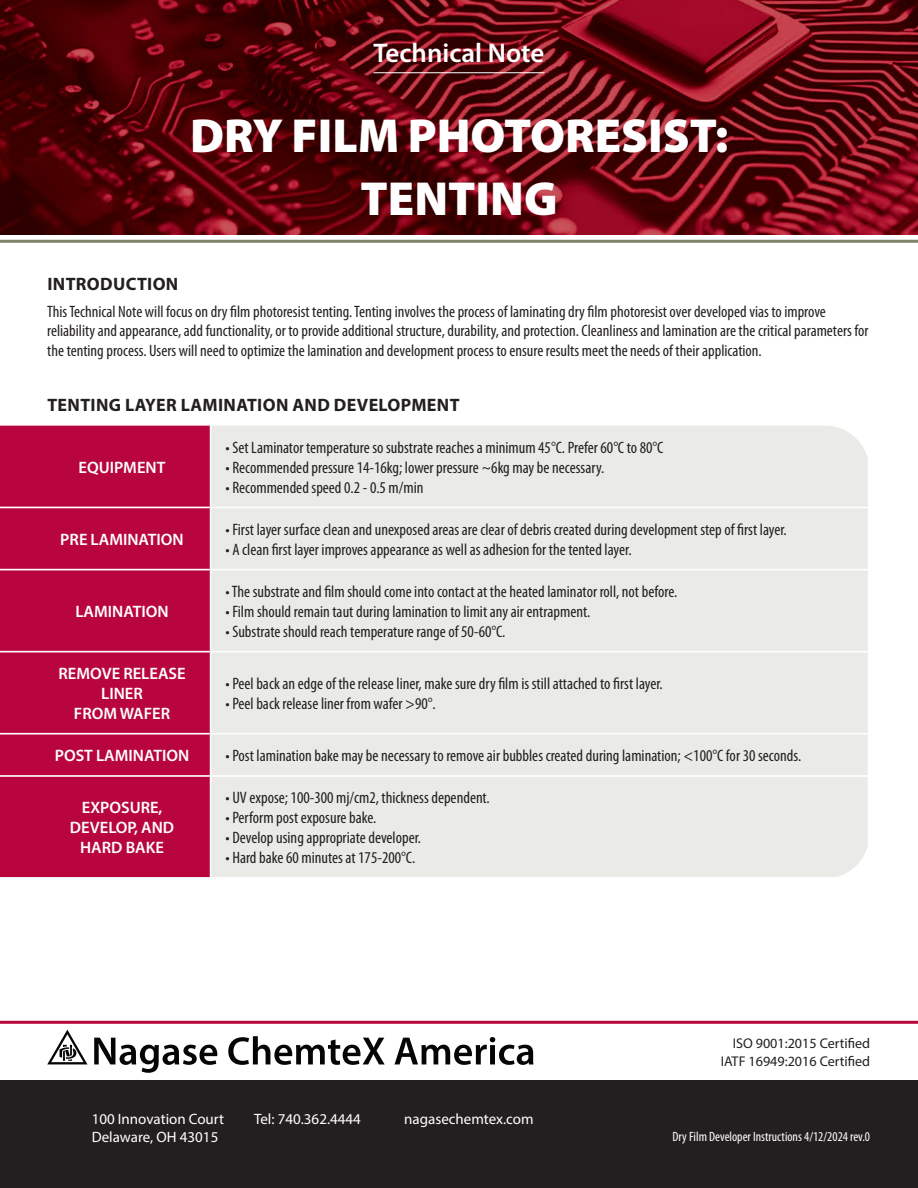
<style>
.page{position:relative;width:918px;height:1188px;background:#fff}
.page>*{position:absolute;margin:0;border:0;box-sizing:border-box;transform-origin:0 0}
.t1{font:900 48px/63px "Myriad Pro";color:#fff;text-align:center}
.t2{font:600 27px "Myriad Pro";color:#fff}
.t3{font:700 18px "Myriad Pro";letter-spacing:.02em;color:#231f20}
.t4{font:condensed 16.65px "Myriad Pro";color:#231f20}
.t5{font:600 16.65px/20px "Myriad Pro";color:#fff;text-align:center}
.t6{font:condensed 16.5px/19.5px "Myriad Pro";color:#231f20}
.t7{font:15px/18px "Myriad Pro";color:#fff}
.t8{font:14.1px/17.9px "Myriad Pro";color:#231f20;text-align:right}
.t9{font:condensed 13.5px "Myriad Pro";color:#fff}
</style>
<div class="page">
<svg style="left:0;top:1021px;width:918px;height:44px"></svg>
<div style="left:0;top:1080px;width:918px;height:108px;background:#231f20"></div>
<svg style="left:47px;top:1030px;width:41px;height:34px"></svg>
<svg style="left:94px;top:1038px;width:123px;height:35px"></svg>
<svg style="left:228px;top:1036px;width:157px;height:29px"></svg>
<svg style="left:395px;top:1037px;width:138px;height:28px"></svg>
<svg style="left:0;top:425px;width:868px;height:453px;background:#dfb5bf"></svg>
<img style="left:0;top:0;width:918px;height:235px">
<hr style="left:373px;top:72px;width:172px;height:1px;background:#fff">
<hr style="left:0;top:240px;width:918px;height:3px;background:#7f826a">
<h2 class="t2" style="left:373px;top:37px;width:173px">Technical Note</h2>
<h1 class="t1" style="left:190px;top:104px;width:540px">DRY FILM PHOTORESIST:<br>TENTING</h1>
<p class="t3" style="left:47px;top:274px;width:132px">INTRODUCTION</p>
<p class="t6" style="left:47px;top:302px;width:823px">This Technical Note will focus on dry film photoresist tenting. Tenting involves the process of laminating dry film photoresist over developed vias to improve reliability and appearance, add functionality, or to provide additional structure, durability, and protection. Cleanliness and lamination are the critical parameters for the tenting process. Users will need to optimize the lamination and development process to ensure results meet the needs of their application.</p>
<p class="t3" style="left:47px;top:395px;width:414px">TENTING LAYER LAMINATION AND DEVELOPMENT</p>
<p class="t5" style="left:79px;top:457px;width:88px">EQUIPMENT</p>
<p class="t5" style="left:60px;top:529px;width:125px">PRE LAMINATION</p>
<p class="t5" style="left:75px;top:601px;width:95px">LAMINATION</p>
<p class="t4" style="left:226px;top:441px;width:439px">• Set Laminator temperature so substrate reaches a minimum 45°C. Prefer 60°C to 80°C</p>
<p class="t4" style="left:226px;top:461px;width:380px">• Recommended pressure 14-16kg; lower pressure ~6kg may be necessary.</p>
<p class="t4" style="left:226px;top:481px;width:200px">• Recommended speed 0.2 - 0.5 m/min</p>
<p class="t4" style="left:226px;top:523px;width:563px">• First layer surface clean and unexposed areas are clear of debris created during development step of first layer.</p>
<p class="t4" style="left:226px;top:543px;width:408px">• A clean first layer improves appearance as well as adhesion for the tented layer.</p>
<p class="t4" style="left:226px;top:585px;width:453px">• The substrate and film should come into contact at the heated laminator roll, not before.</p>
<p class="t4" style="left:226px;top:605px;width:366px">• Film should remain taut during lamination to limit any air entrapment.</p>
<p class="t4" style="left:226px;top:625px;width:281px">• Substrate should reach temperature range of 50-60°C.</p>
<p class="t5" style="left:58px;top:663px;width:129px">REMOVE RELEASE<br>LINER<br>FROM WAFER</p>
<p class="t4" style="left:226px;top:677px;width:439px">• Peel back an edge of the release liner, make sure dry film is still attached to first layer.</p>
<p class="t4" style="left:226px;top:697px;width:212px">• Peel back release liner from wafer &gt;90°.</p>
<p class="t5" style="left:55px;top:745px;width:136px">POST LAMINATION</p>
<p class="t4" style="left:226px;top:749px;width:577px">• Post lamination bake may be necessary to remove air bubbles created during lamination; &lt;100°C for 30 seconds.</p>
<p class="t5" style="left:70px;top:798px;width:106px">EXPOSURE,<br>DEVELOP, AND<br>HARD BAKE</p>
<p class="t4" style="left:226px;top:791px;width:266px">• UV expose; 100-300 mj/cm2, thickness dependent.</p>
<p class="t4" style="left:226px;top:811px;width:153px">• Perform post exposure bake.</p>
<p class="t4" style="left:226px;top:831px;width:197px">• Develop using appropriate developer.</p>
<p class="t4" style="left:226px;top:851px;width:191px">• Hard bake 60 minutes at 175-200°C.</p>
<p class="t7" style="left:92px;top:1111px;width:134px">100 Innovation Court<br>Delaware, OH 43015</p>
<p class="t7" style="left:254px;top:1111px;width:108px">Tel: 740.362.4444</p>
<p class="t7" style="left:404px;top:1111px;width:131px">nagasechemtex.com</p>
<p class="t8" style="left:721px;top:1035px;width:151px">ISO 9001:2015 Certified<br>IATF 16949:2016 Certified</p>
<p class="t9" style="left:673px;top:1131px;width:199px">Dry Film Developer Instructions 4/12/2024 rev.0</p>
</div>
